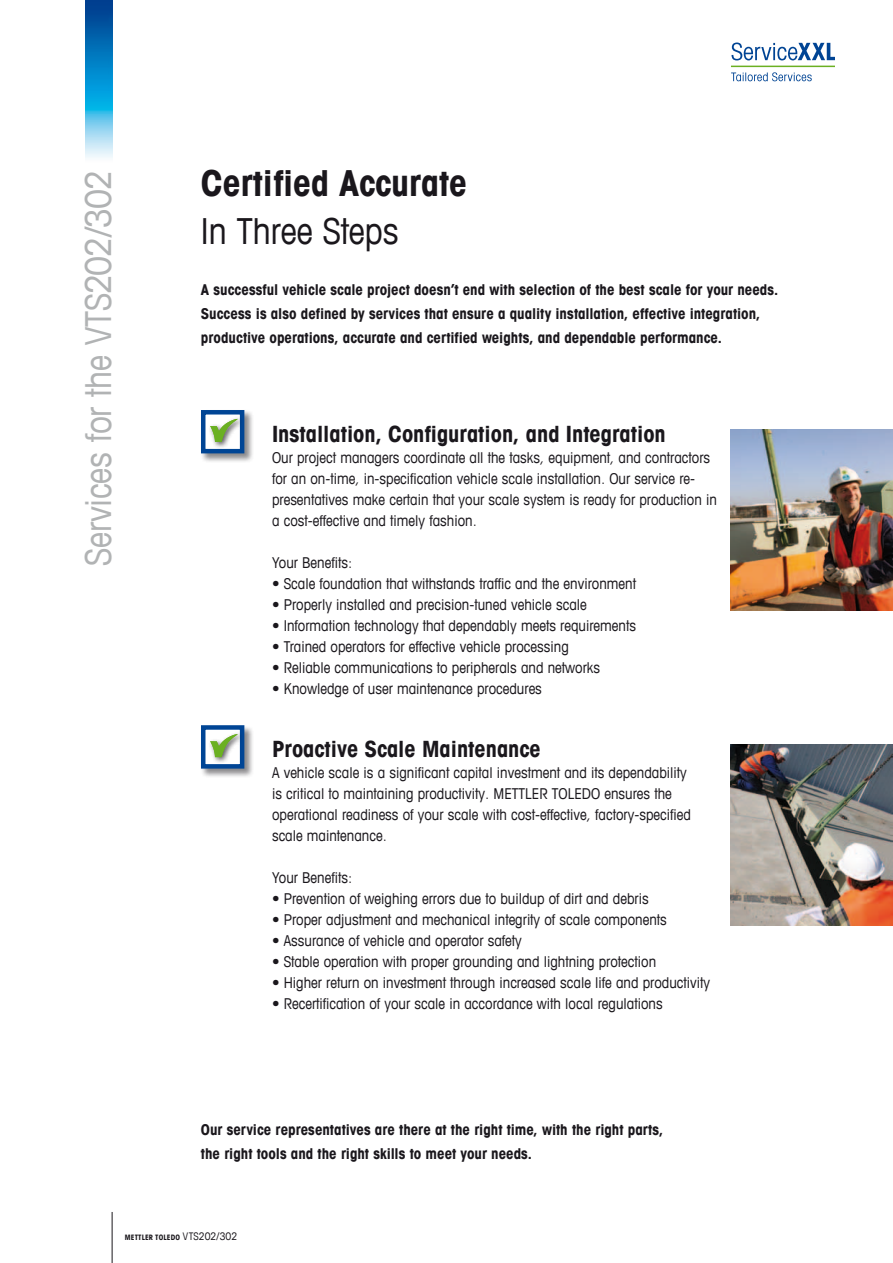
<style>
.page{position:relative;width:893px;height:1263px;background:#fff}
.page>*{position:absolute;margin:0;border:0;box-sizing:border-box;transform-origin:0 0}
.t1{font:condensed 36px "Avant Garde Com";letter-spacing:-.015em;color:#b1b3b4}
.t2{font:700 condensed 36px "Avant Garde Com";color:#1a171c}
.t3{font:condensed 36px "Avant Garde Com";color:#1a171c}
.t4{font:700 condensed 22.5px "Avant Garde Com";color:#1a171c}
.t5{font:condensed 15px/21px "Avant Garde Com";color:#1a171c}
.t6{font:700 condensed 15px/24px "Avant Garde Com";color:#1a171c}
.t7{font:700 condensed 7.5px "Avant Garde Com";letter-spacing:.015em;color:#1a171c}
.s1{font-weight:400;font-size:10.5px}
</style>
<div class="page">
<img style="left:85px;top:0;width:27px;height:158px">
<hr style="left:112px;top:1212px;width:1px;height:51px;background:#1a171c">
<div style="left:200px;top:725px;width:54px;height:53px;background:#1a171c;opacity:.5"></div>
<div style="left:201px;top:725px;width:43px;height:44px;background:#fff;border:4px solid #004595"></div>
<div style="left:208px;top:731px;width:34px;height:33px;background:#1a171c;opacity:.7"></div>
<svg style="left:210px;top:734px;width:27px;height:23px"></svg>
<img style="left:731px;top:429px;width:162px;height:181px">
<img style="left:731px;top:744px;width:162px;height:181px">
<div style="left:200px;top:409px;width:54px;height:54px;background:#1a171c;opacity:.5"></div>
<div style="left:201px;top:410px;width:43px;height:43px;background:#fff;border:4px solid #004595"></div>
<div style="left:208px;top:416px;width:34px;height:33px;background:#1a171c;opacity:.7"></div>
<svg style="left:210px;top:419px;width:27px;height:23px"></svg>
<hr style="left:731px;top:66px;width:104px;height:1px;background:#6bb022">
<svg style="left:731px;top:43px;width:104px;height:17px"></svg>
<svg style="left:731px;top:72px;width:81px;height:9px"></svg>
<h1 class="t1" style="left:76px;top:566px;width:397px;rotate:-90deg">Services for the VTS202/302</h1>
<h1 class="t2" style="left:201px;top:160px;width:268px">Certified Accurate</h1>
<h1 class="t3" style="left:201px;top:209px;width:199px">In Three Steps</h1>
<p class="t6" style="left:201px;top:277px;width:579px">A successful vehicle scale project doesn’t end with selection of the best scale for your needs.<br>Success is also defined by services that ensure a quality installation, effective integration, productive operations, accurate and certified weights, and dependable performance.</p>
<h2 class="t4" style="left:272px;top:420px;width:395px">Installation, Configuration, and Integration</h2>
<p class="t5" style="left:272px;top:447px;width:446px">Our project managers coordinate all the tasks, equipment, and contractors for an on-time, in-specification vehicle scale installation. Our service re&shy;presentatives make certain that your scale system is ready for production in a cost-effective and timely fashion.</p>
<p class="t5" style="left:272px;top:552px;width:82px">Your Benefits:</p>
<p class="t5" style="left:272px;top:573px;width:366px">• Scale foundation that withstands traffic and the environment</p>
<p class="t5" style="left:272px;top:594px;width:316px">• Properly installed and precision-tuned vehicle scale</p>
<p class="t5" style="left:272px;top:615px;width:366px">• Information technology that dependably meets requirements</p>
<p class="t5" style="left:272px;top:636px;width:298px">• Trained operators for effective vehicle processing</p>
<p class="t5" style="left:272px;top:657px;width:330px">• Reliable communications to peripherals and networks</p>
<p class="t5" style="left:272px;top:678px;width:271px">• Knowledge of user maintenance procedures</p>
<h2 class="t4" style="left:272px;top:735px;width:270px">Proactive Scale Maintenance</h2>
<p class="t5" style="left:272px;top:762px;width:420px">A vehicle scale is a significant capital investment and its dependability is critical to maintaining productivity. METTLER TOLEDO ensures the operational readiness of your scale with cost-effective, factory-specified scale maintenance.</p>
<p class="t5" style="left:272px;top:867px;width:82px">Your Benefits:</p>
<p class="t5" style="left:272px;top:888px;width:378px">• Prevention of weighing errors due to buildup of dirt and debris</p>
<p class="t5" style="left:272px;top:909px;width:396px">• Proper adjustment and mechanical integrity of scale components</p>
<p class="t5" style="left:272px;top:930px;width:251px">• Assurance of vehicle and operator safety</p>
<p class="t5" style="left:272px;top:951px;width:386px">• Stable operation with proper grounding and lightning protection</p>
<p class="t5" style="left:272px;top:972px;width:440px">• Higher return on investment through increased scale life and productivity</p>
<p class="t5" style="left:272px;top:993px;width:392px">• Recertification of your scale in accordance with local regulations</p>
<p class="t6" style="left:201px;top:1117px;width:464px">Our service representatives are there at the right time, with the right parts, the right tools and the right skills to meet your needs.</p>
<p class="t7" style="left:125px;top:1233px;width:114px">METTLER -TOLEDO <span class="s1">VTS202/302</span></p>
</div>
